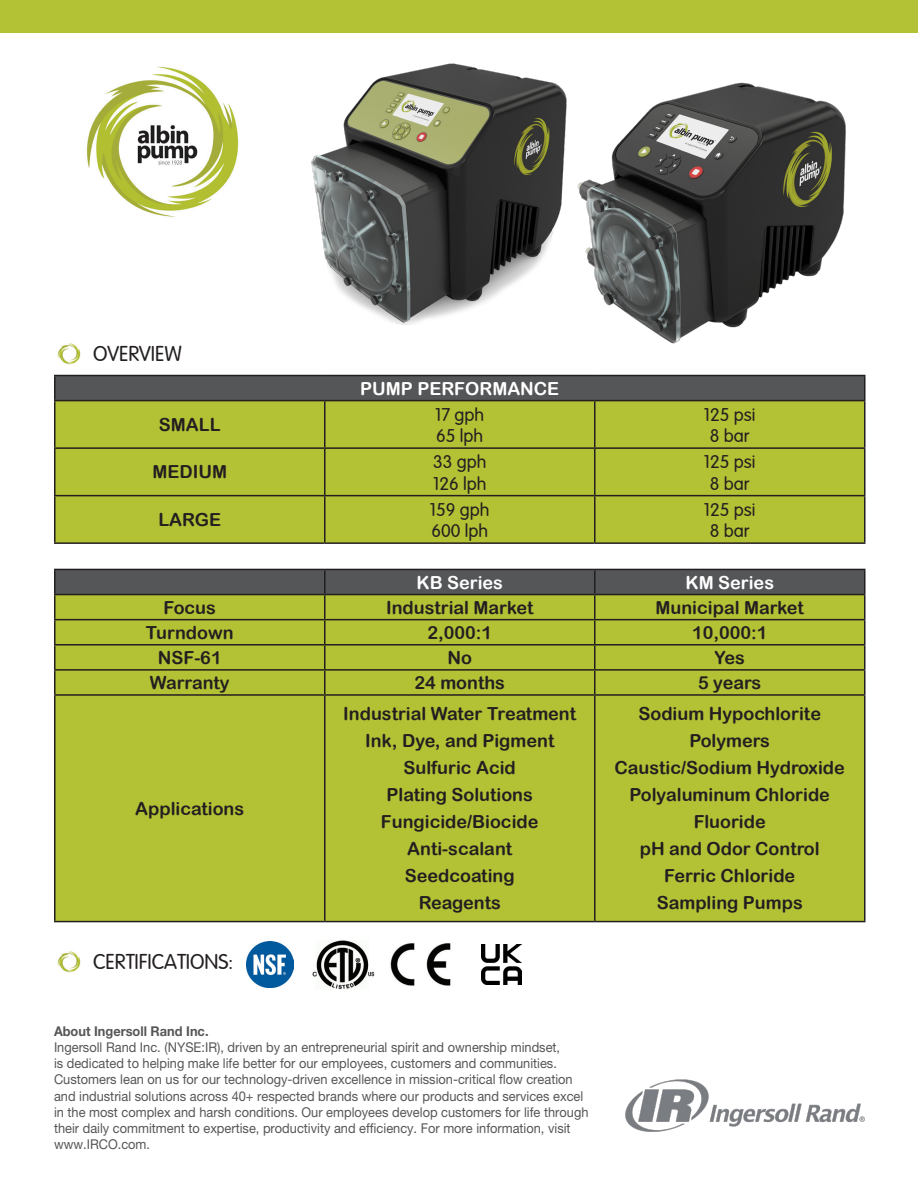
<style>
.page{position:relative;width:918px;height:1188px;background:#fff}
.page>*{position:absolute;margin:0;border:0;box-sizing:border-box;transform-origin:0 0}
.t1{font:21px "Arial Rounded";color:#231f20}
.t2{font:18px "Arial Rounded MT Bold";color:#231f20}
.t3{font:18px "Arial Rounded";color:#231f20}
.t4{font:18px "Arial Rounded MT Bold";color:#fff}
.t5{font:13.5px/16.2px "Helvetica Neue LT Pro";color:#555658;scale:.95 1}
.t6{font:700 13.5px "Helvetica Neue LT Pro";color:#555658;scale:.95 1}
</style>
<div class="page">
<img style="left:86px;top:66px;width:153px;height:151px">
<div style="left:0;top:0;width:918px;height:32px;background:#b3c135"></div>
<div style="left:55px;top:376px;width:810px;height:25px;background:#555658"></div>
<div style="left:56px;top:401px;width:808px;height:141px;background:#b3c135"></div>
<hr style="left:54px;top:375px;width:271px;height:1px;background:#231f20">
<hr style="left:54px;top:376px;width:2px;height:24px;background:#231f20">
<hr style="left:325px;top:375px;width:270px;height:1px;background:#231f20">
<hr style="left:54px;top:400px;width:271px;height:1px;background:#231f20">
<hr style="left:54px;top:401px;width:2px;height:46px;background:#231f20">
<hr style="left:325px;top:400px;width:270px;height:1px;background:#231f20">
<hr style="left:324px;top:401px;width:2px;height:46px;background:#231f20">
<hr style="left:594px;top:401px;width:2px;height:46px;background:#231f20">
<hr style="left:864px;top:401px;width:2px;height:46px;background:#231f20">
<hr style="left:54px;top:447px;width:271px;height:2px;background:#231f20">
<hr style="left:54px;top:449px;width:2px;height:46px;background:#231f20">
<hr style="left:325px;top:447px;width:270px;height:2px;background:#231f20">
<hr style="left:324px;top:449px;width:2px;height:46px;background:#231f20">
<hr style="left:595px;top:447px;width:271px;height:2px;background:#231f20">
<hr style="left:594px;top:449px;width:2px;height:46px;background:#231f20">
<hr style="left:864px;top:449px;width:2px;height:46px;background:#231f20">
<hr style="left:54px;top:495px;width:271px;height:1px;background:#231f20">
<hr style="left:54px;top:496px;width:2px;height:46px;background:#231f20">
<hr style="left:325px;top:495px;width:270px;height:1px;background:#231f20">
<hr style="left:324px;top:496px;width:2px;height:46px;background:#231f20">
<hr style="left:595px;top:495px;width:271px;height:1px;background:#231f20">
<hr style="left:594px;top:496px;width:2px;height:46px;background:#231f20">
<hr style="left:864px;top:496px;width:2px;height:46px;background:#231f20">
<hr style="left:54px;top:542px;width:271px;height:2px;background:#231f20">
<hr style="left:325px;top:542px;width:270px;height:2px;background:#231f20">
<hr style="left:595px;top:542px;width:271px;height:2px;background:#231f20">
<svg style="left:56px;top:570px;width:808px;height:24px;background:#545557"></svg>
<div style="left:56px;top:595px;width:808px;height:326px;background:#b3c135"></div>
<hr style="left:54px;top:569px;width:271px;height:1px;background:#231f20">
<hr style="left:54px;top:570px;width:2px;height:24px;background:#231f20">
<hr style="left:325px;top:569px;width:270px;height:1px;background:#231f20">
<hr style="left:324px;top:570px;width:2px;height:24px;background:#231f20">
<hr style="left:595px;top:569px;width:271px;height:1px;background:#231f20">
<hr style="left:594px;top:570px;width:2px;height:24px;background:#231f20">
<hr style="left:864px;top:570px;width:2px;height:24px;background:#231f20">
<hr style="left:54px;top:594px;width:271px;height:1px;background:#231f20">
<hr style="left:54px;top:595px;width:2px;height:24px;background:#231f20">
<hr style="left:325px;top:594px;width:270px;height:1px;background:#231f20">
<hr style="left:324px;top:595px;width:2px;height:24px;background:#231f20">
<hr style="left:595px;top:594px;width:271px;height:1px;background:#231f20">
<hr style="left:594px;top:595px;width:2px;height:24px;background:#231f20">
<hr style="left:864px;top:595px;width:2px;height:24px;background:#231f20">
<hr style="left:54px;top:619px;width:271px;height:1px;background:#231f20">
<hr style="left:54px;top:620px;width:2px;height:24px;background:#231f20">
<hr style="left:325px;top:619px;width:270px;height:1px;background:#231f20">
<hr style="left:324px;top:620px;width:2px;height:24px;background:#231f20">
<hr style="left:595px;top:619px;width:271px;height:1px;background:#231f20">
<hr style="left:594px;top:620px;width:2px;height:24px;background:#231f20">
<hr style="left:864px;top:620px;width:2px;height:24px;background:#231f20">
<hr style="left:54px;top:644px;width:271px;height:2px;background:#231f20">
<hr style="left:54px;top:646px;width:2px;height:23px;background:#231f20">
<hr style="left:325px;top:644px;width:270px;height:2px;background:#231f20">
<hr style="left:324px;top:646px;width:2px;height:23px;background:#231f20">
<hr style="left:595px;top:644px;width:271px;height:2px;background:#231f20">
<hr style="left:594px;top:646px;width:2px;height:23px;background:#231f20">
<hr style="left:864px;top:646px;width:2px;height:23px;background:#231f20">
<hr style="left:54px;top:669px;width:271px;height:2px;background:#231f20">
<hr style="left:54px;top:671px;width:2px;height:23px;background:#231f20">
<hr style="left:325px;top:669px;width:270px;height:2px;background:#231f20">
<hr style="left:324px;top:671px;width:2px;height:23px;background:#231f20">
<hr style="left:595px;top:669px;width:271px;height:2px;background:#231f20">
<hr style="left:594px;top:671px;width:2px;height:23px;background:#231f20">
<hr style="left:864px;top:671px;width:2px;height:23px;background:#231f20">
<hr style="left:54px;top:694px;width:271px;height:2px;background:#231f20">
<hr style="left:54px;top:696px;width:2px;height:225px;background:#231f20">
<hr style="left:325px;top:694px;width:270px;height:2px;background:#231f20">
<hr style="left:324px;top:696px;width:2px;height:225px;background:#231f20">
<hr style="left:595px;top:694px;width:271px;height:2px;background:#231f20">
<hr style="left:594px;top:696px;width:2px;height:225px;background:#231f20">
<hr style="left:864px;top:696px;width:2px;height:225px;background:#231f20">
<hr style="left:54px;top:921px;width:271px;height:1px;background:#231f20">
<hr style="left:325px;top:921px;width:270px;height:1px;background:#231f20">
<hr style="left:595px;top:921px;width:271px;height:1px;background:#231f20">
<img style="left:625px;top:1079px;width:240px;height:53px">
<img style="left:57px;top:343px;width:24px;height:22px">
<img style="left:57px;top:951px;width:24px;height:22px">
<img style="left:312px;top:940px;width:139px;height:50px">
<img style="left:246px;top:941px;width:47px;height:47px">
<img style="left:311px;top:63px;width:223px;height:262px">
<img style="left:534px;top:79px;width:332px;height:322px">
<img style="left:482px;top:945px;width:40px;height:40px">
<p class="t1" style="left:93px;top:338px;width:90px">OVERVIEW</p>
<p class="t4" style="left:360px;top:378px;width:201px">PUMP PERFORMANCE</p>
<p class="t2" style="left:159px;top:414px;width:63px">SMALL</p>
<p class="t3" style="left:435px;top:401px;width:50px">17 gph</p>
<p class="t3" style="left:436px;top:423px;width:48px">65 lph</p>
<p class="t2" style="left:152px;top:461px;width:76px">MEDIUM</p>
<p class="t3" style="left:433px;top:448px;width:55px">33 gph</p>
<p class="t3" style="left:433px;top:470px;width:55px">126 lph</p>
<p class="t2" style="left:158px;top:509px;width:64px">LARGE</p>
<p class="t3" style="left:430px;top:496px;width:61px">159 gph</p>
<p class="t3" style="left:431px;top:518px;width:58px">600 lph</p>
<p class="t3" style="left:704px;top:401px;width:53px">125 psi</p>
<p class="t3" style="left:710px;top:423px;width:41px">8 bar</p>
<p class="t3" style="left:704px;top:448px;width:53px">125 psi</p>
<p class="t3" style="left:710px;top:470px;width:41px">8 bar</p>
<p class="t3" style="left:704px;top:496px;width:53px">125 psi</p>
<p class="t3" style="left:710px;top:518px;width:41px">8 bar</p>
<p class="t4" style="left:416px;top:572px;width:88px">KB Series</p>
<p class="t4" style="left:685px;top:572px;width:90px">KM Series</p>
<p class="t2" style="left:164px;top:597px;width:54px">Focus</p>
<p class="t2" style="left:386px;top:597px;width:149px">Industrial Market</p>
<p class="t2" style="left:656px;top:597px;width:150px">Municipal Market</p>
<p class="t2" style="left:146px;top:622px;width:89px">Turndown</p>
<p class="t2" style="left:427px;top:622px;width:66px">2,000:1</p>
<p class="t2" style="left:692px;top:622px;width:77px">10,000:1</p>
<p class="t2" style="left:158px;top:647px;width:65px">NSF-61</p>
<p class="t2" style="left:447px;top:647px;width:26px">No</p>
<p class="t2" style="left:714px;top:647px;width:32px">Yes</p>
<p class="t2" style="left:150px;top:672px;width:81px">Warranty</p>
<p class="t2" style="left:414px;top:672px;width:92px">24 months</p>
<p class="t2" style="left:698px;top:672px;width:65px">5 years</p>
<p class="t2" style="left:135px;top:798px;width:110px">Applications</p>
<p class="t1" style="left:93px;top:946px;width:142px">CERTIFICATIONS:</p>
<p class="t2" style="left:343px;top:703px;width:234px">Industrial Water Treatment</p>
<p class="t2" style="left:365px;top:730px;width:191px">Ink, Dye, and Pigment</p>
<p class="t2" style="left:404px;top:757px;width:114px">Sulfuric Acid</p>
<p class="t2" style="left:387px;top:784px;width:148px">Plating Solutions</p>
<p class="t2" style="left:381px;top:811px;width:159px">Fungicide/Biocide</p>
<p class="t2" style="left:407px;top:838px;width:107px">Anti-scalant</p>
<p class="t2" style="left:405px;top:865px;width:111px">Seedcoating</p>
<p class="t2" style="left:419px;top:892px;width:84px">Reagents</p>
<p class="t6" style="left:54px;top:1023px;width:164px">About Ingersoll Rand Inc.</p>
<p class="t5" style="left:54px;top:1039px;width:564px">Ingersoll Rand Inc. (NYSE:IR), driven by an entrepreneurial spirit and ownership mindset,<br>is dedicated to helping make life better for our employees, customers and communities.<br>Customers lean on us for our technology-driven excellence in mission-critical flow creation and industrial solutions across 40+ respected brands where our products and services excel in the most complex and harsh conditions. Our employees develop customers for life through their daily commitment to expertise, productivity and efficiency. For more information, visit www.IRCO.com.</p>
<p class="t2" style="left:638px;top:703px;width:184px">Sodium Hypochlorite</p>
<p class="t2" style="left:689px;top:730px;width:82px">Polymers</p>
<p class="t2" style="left:615px;top:757px;width:232px">Caustic/Sodium Hydroxide</p>
<p class="t2" style="left:630px;top:784px;width:202px">Polyaluminum Chloride</p>
<p class="t2" style="left:694px;top:811px;width:73px">Fluoride</p>
<p class="t2" style="left:640px;top:838px;width:181px">pH and Odor Control</p>
<p class="t2" style="left:664px;top:865px;width:133px">Ferric Chloride</p>
<p class="t2" style="left:657px;top:892px;width:148px">Sampling Pumps</p>
</div>
